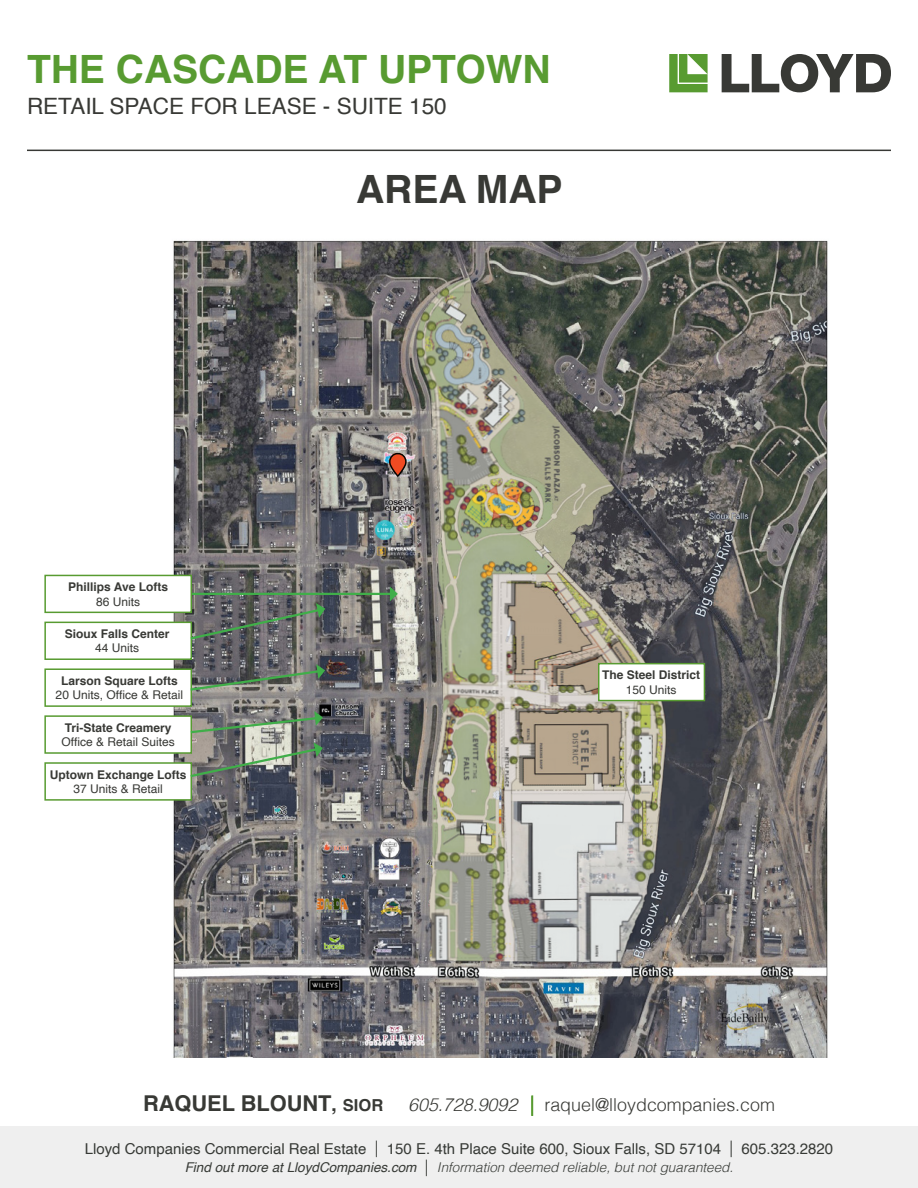
<style>
.page{position:relative;width:918px;height:1188px;background:#fff}
.page>*{position:absolute;margin:0;border:0;box-sizing:border-box;transform-origin:0 0}
.t1{font:700 39px "Helvetica";color:#589b31}
.t2{font:700 39px "Helvetica";color:#383935}
.t3{font:22.5px "Helvetica";color:#383935}
.t4{font:700 21.75px "Helvetica";color:#383935}
.t5{font:300 17.85px "Helvetica";color:#383935}
.t6{font:15px "Helvetica";color:#373a36}
.t7{font:italic 300 13.5px "Helvetica";color:#373a36}
.t8{font:700 12px "Helvetica";color:#383935}
.t9{font:12px "Helvetica";color:#383935}
.s1{font-size:19.5px}
.s2{font-size:16.5px}
.s3{font-style:italic}
.s4{font-style:italic;color:#589b31}
.s5{font-weight:300;font-size:16.5px}
.s6{font-weight:400}
.s7{font-style:normal;font-size:16.5px}
</style>
<div class="page">
<div style="left:0;top:1126px;width:918px;height:62px;background:#efefef"></div>
<svg style="left:669px;top:54px;width:39px;height:38px"></svg>
<svg style="left:722px;top:54px;width:169px;height:38px"></svg>
<hr style="left:27px;top:150px;width:864px;height:1px;background:#383935">
<img style="left:167px;top:240px;width:661px;height:817px">
<img style="left:362px;top:273px;width:466px;height:738px">
<div style="left:44px;top:762px;width:148px;height:39px;background:#fff;border:2px solid #589b31"></div>
<div style="left:44px;top:668px;width:148px;height:39px;background:#fff;border:2px solid #589b31"></div>
<div style="left:44px;top:622px;width:148px;height:38px;background:#fff;border:2px solid #589b31"></div>
<div style="left:598px;top:663px;width:107px;height:38px;background:#fff;border:2px solid #589b31"></div>
<svg style="left:188px;top:603px;width:137px;height:38px"></svg>
<svg style="left:188px;top:664px;width:137px;height:28px"></svg>
<svg style="left:188px;top:742px;width:135px;height:37px"></svg>
<div style="left:44px;top:715px;width:148px;height:39px;background:#fff;border:2px solid #589b31"></div>
<svg style="left:188px;top:711px;width:135px;height:24px"></svg>
<div style="left:44px;top:575px;width:148px;height:38px;background:#fff;border:2px solid #589b31"></div>
<hr style="left:192px;top:593px;width:200px;height:2px;background:#40ae49">
<svg style="left:390px;top:587px;width:8px;height:14px"></svg>
<img style="left:383px;top:363px;width:29px;height:120px">
<h1 class="t1" style="left:27px;top:38px;width:525px">THE CASCADE AT UPTOWN</h1>
<h2 class="t3" style="left:27px;top:89px;width:421px">RETAIL SPACE FOR LEASE - SUITE 150</h2>
<p class="t8" style="left:68px;top:577px;width:101px">Phillips Ave Lofts</p>
<p class="t9" style="left:96px;top:592px;width:46px">86 Units</p>
<p class="t8" style="left:65px;top:624px;width:106px">Sioux Falls Center</p>
<p class="t9" style="left:95px;top:639px;width:46px">44 Units</p>
<p class="t8" style="left:61px;top:671px;width:118px">Larson Square Lofts</p>
<p class="t9" style="left:56px;top:686px;width:129px">20 Units, Office &amp; Retail</p>
<p class="t8" style="left:65px;top:718px;width:108px">Tri-State Creamery</p>
<p class="t9" style="left:62px;top:733px;width:115px">Office &amp; Retail Suites</p>
<p class="t8" style="left:50px;top:765px;width:138px">Uptown Exchange Lofts</p>
<p class="t9" style="left:74px;top:779px;width:91px">37 Units &amp; Retail</p>
<p class="t2" style="left:356px;top:157px;width:208px">AREA MAP</p>
<p class="t8" style="left:602px;top:665px;width:100px">The Steel District</p>
<p class="t9" style="left:626px;top:680px;width:52px">150 Units</p>
<p class="t4" style="left:143px;top:1086px;width:242px">RAQUEL BLOUNT<span class="s1">,</span> <span class="s2">SIOR</span></p>
<p class="t5" style="left:408px;top:1089px;width:368px"><span class="s3">605.728.9092</span> <span class="s4">|</span> raquel@lloydcompanies.com</p>
<p class="t6" style="left:85px;top:1137px;width:750px">Lloyd Companies Commercial Real Estate <span class="s5">|</span> 150 E. 4th Place Suite 600, Sioux Falls, SD 57104 <span class="s5">|</span> 605.323.2820</p>
<p class="t7" style="left:185px;top:1156px;width:550px"><span class="s6">Find out more at LloydCompanies.com</span> <span class="s7">|</span> Information deemed reliable, but not guaranteed.</p>
</div>
